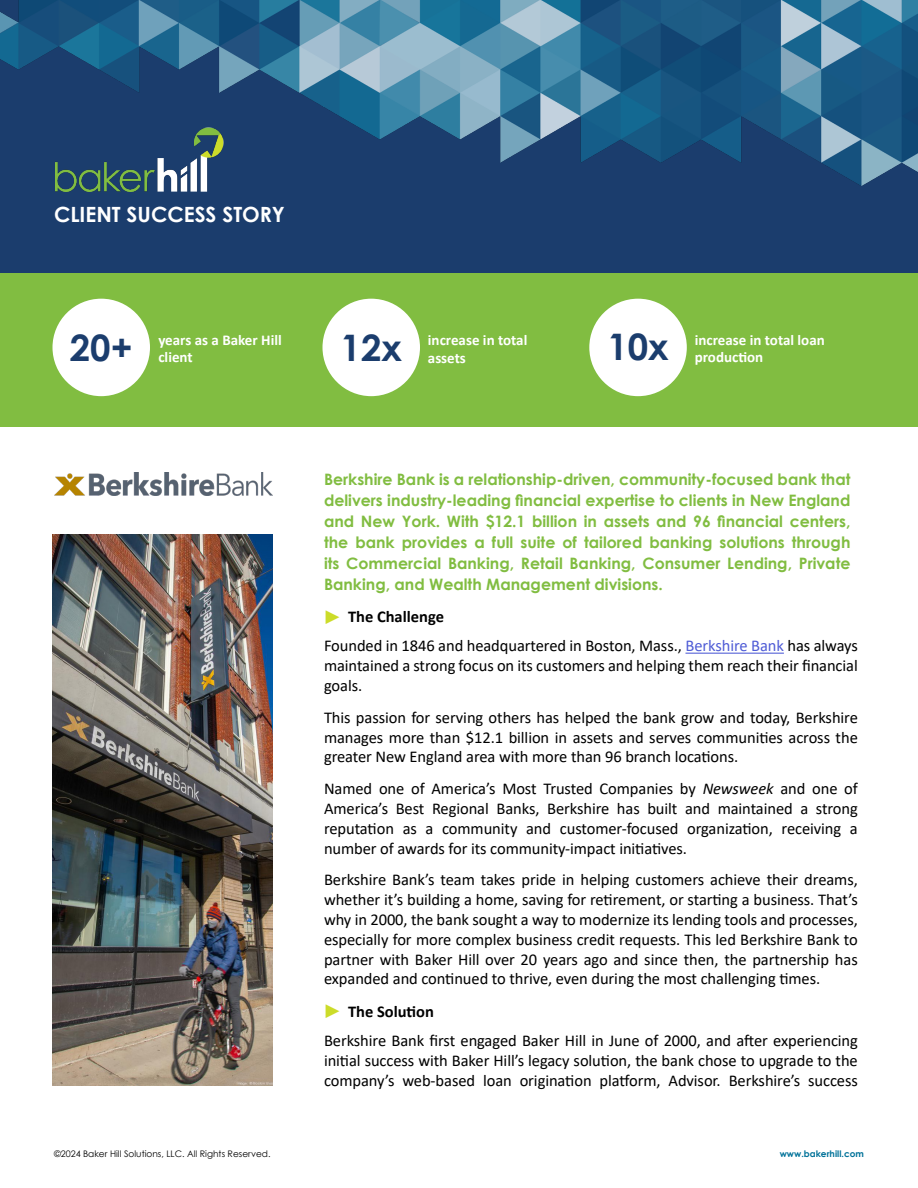
<style>
.page{position:relative;width:918px;height:1188px;background:#fff}
.page>*{position:absolute;margin:0;border:0;box-sizing:border-box;transform-origin:0 0}
.Statistic_Number{font:700 36.6px "Century Gothic";color:#1b3d6d}
.t1{font:700 21px "Century Gothic";color:#fff}
.General_Body_Copy{font:16.5px/19.8px "Calibri";letter-spacing:-.005em;color:#000;text-align:justify}
.t2{font:700 16.5px "Calibri";color:#000}
.General_Body_Subheading__H2{font:700 15.75px/21px "Century Gothic";color:#81bd41;text-align:justify}
.Statistic_Label_Small_Reverse{font:700 15px "Calibri";color:#fff}
.t3{font:9px "Century Gothic";color:#000}
.t4{font:700 9px "Century Gothic";color:#007299}
.s1{color:#4f5cd6}
.s2{font-style:italic}
</style>
<div class="page">
<div style="left:0;top:0;width:918px;height:336px;background:#1b3d6d"></div>
<img style="left:0;top:0;width:918px;height:185px">
<div style="left:0;top:273px;width:918px;height:153px;background:#81bd41"></div>
<div style="left:322px;top:299px;width:98px;height:97px;background:#fff;border-radius:50%"></div>
<div style="left:589px;top:299px;width:98px;height:97px;background:#fff;border-radius:50%"></div>
<div style="left:52px;top:299px;width:98px;height:97px;background:#fff;border-radius:50%"></div>
<img style="left:55px;top:128px;width:168px;height:63px">
<img style="left:55px;top:472px;width:217px;height:24px">
<hr style="left:685px;top:653px;width:99px;height:1px;background:#4f5cd6">
<img style="left:52px;top:534px;width:220px;height:552px">
<p class="t1" style="left:54px;top:198px;width:232px">CLIENT SUCCESS STORY</p>
<p class="Statistic_Number" style="left:70px;top:320px;width:64px">20+</p>
<p class="Statistic_Label_Small_Reverse" style="left:158px;top:329px;width:125px">years as a Baker Hill</p>
<p class="Statistic_Label_Small_Reverse" style="left:158px;top:347px;width:36px">client</p>
<p class="Statistic_Number" style="left:341px;top:320px;width:63px">12x</p>
<p class="Statistic_Label_Small_Reverse" style="left:428px;top:330px;width:101px">increase in total</p>
<p class="Statistic_Label_Small_Reverse" style="left:428px;top:347px;width:40px">assets</p>
<p class="Statistic_Number" style="left:607px;top:319px;width:63px">10x</p>
<p class="Statistic_Label_Small_Reverse" style="left:695px;top:329px;width:132px">increase in total loan</p>
<p class="Statistic_Label_Small_Reverse" style="left:695px;top:347px;width:70px">production</p>
<p class="General_Body_Subheading__H2" style="left:324px;top:468px;width:528px">Berkshire Bank is a relationship-driven, community-focused bank that delivers industry-leading financial expertise to clients in New England and New York. With $12.1 billion in assets and 96 financial centers, the bank provides a full suite of tailored banking solutions through its Commercial Banking, Retail Banking, Consumer Lending, Private Banking, and Wealth Management divisions.</p>
<p class="t2" style="left:348px;top:605px;width:98px">The Challenge</p>
<p class="General_Body_Copy" style="left:324px;top:636px;width:535px">Founded in 1846 and headquartered in Boston, Mass., <span class="s1">Berkshire Bank</span> has always maintained a strong focus on its customers and helping them reach their financial goals.</p>
<p class="General_Body_Copy" style="left:324px;top:707px;width:535px">This passion for serving others has helped the bank grow and today, Berkshire manages more than $12.1 billion in assets and serves communities across the greater New England area with more than 96 branch locations.</p>
<p class="General_Body_Copy" style="left:324px;top:778px;width:535px">Named one of America’s Most Trusted Companies by <span class="s2">Newsweek</span> and one of America’s Best Regional Banks, Berkshire has built and maintained a strong reputation as a community and customer-focused organization, receiving a number of awards for its community-impact initiatives.</p>
<p class="General_Body_Copy" style="left:324px;top:870px;width:535px">Berkshire Bank’s team takes pride in helping customers achieve their dreams, whether it’s building a home, saving for retirement, or starting a business. That’s why in 2000, the bank sought a way to modernize its lending tools and processes, especially for more complex business credit requests. This led Berkshire Bank to partner with Baker Hill over 20 years ago and since then, the partnership has expanded and continued to thrive, even during the most challenging times.</p>
<p class="t2" style="left:348px;top:999px;width:88px">The Solution</p>
<p class="General_Body_Copy" style="left:324px;top:1030px;width:535px">Berkshire Bank first engaged Baker Hill in June of 2000, and after experiencing initial success with Baker Hill’s legacy solution, the bank chose to upgrade to the company’s web-based loan origination platform, Advisor. Berkshire’s success</p>
<p class="t3" style="left:54px;top:1147px;width:218px">©2024 Baker Hill Solutions, LLC. All Rights Reserved.</p>
<p class="t4" style="left:780px;top:1147px;width:86px">www.bakerhill.com</p>
</div>
